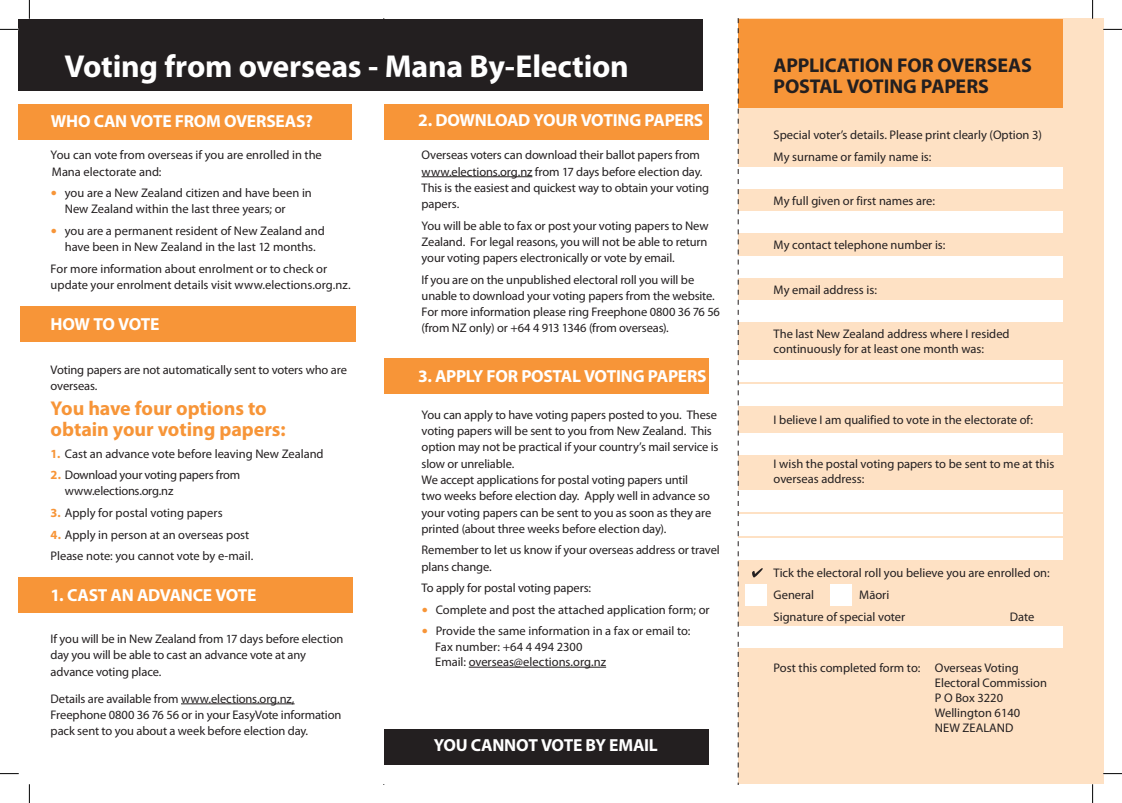
<style>
.page{position:relative;width:1122px;height:803px;background:#fff}
.page>*{position:absolute;margin:0;border:0;box-sizing:border-box;transform-origin:0 0}
.t1{font:700 31.88px "Myriad Pro";letter-spacing:-.01em;color:#fff}
.t2{font:700 20px/21.2px "Myriad Pro";letter-spacing:-.005em;color:#f79538}
.t3{font:700 20px/21.2px "Myriad Pro";letter-spacing:.06em;color:#231f20}
.t4{font:700 17.5px "Myriad Pro";letter-spacing:.065em;color:#fff}
.t5{font:700 17.5px "Myriad Pro";letter-spacing:.085em;color:#fff}
.t6{font:12.5px/16.2px "Myriad Pro";letter-spacing:-.005em;color:#231f20}
.s1{font-family:"Verdana";color:#f79538}
.s2{font-weight:700;color:#f79538}
</style>
<div class="page">
<div style="left:738px;top:19px;width:365px;height:765px;background:#fee1c4"></div>
<div style="left:738px;top:19px;width:325px;height:88px;background:#f79538"></div>
<div style="left:738px;top:168px;width:325px;height:21px;background:#fff"></div>
<div style="left:738px;top:212px;width:325px;height:21px;background:#fff"></div>
<div style="left:738px;top:256px;width:325px;height:21px;background:#fff"></div>
<div style="left:738px;top:301px;width:325px;height:21px;background:#fff"></div>
<div style="left:738px;top:361px;width:325px;height:21px;background:#fff"></div>
<div style="left:738px;top:491px;width:325px;height:21px;background:#fff"></div>
<div style="left:738px;top:384px;width:325px;height:22px;background:#fff"></div>
<div style="left:738px;top:514px;width:325px;height:22px;background:#fff"></div>
<div style="left:738px;top:538px;width:325px;height:21px;background:#fff"></div>
<div style="left:738px;top:626px;width:325px;height:21px;background:#fff"></div>
<div style="left:738px;top:433px;width:325px;height:22px;background:#fff"></div>
<div style="left:745px;top:584px;width:21px;height:21px;background:#fff"></div>
<div style="left:831px;top:584px;width:21px;height:21px;background:#fff"></div>
<div style="left:19px;top:19px;width:684px;height:71px;background:#231f20"></div>
<hr style="left:181px;top:703px;width:114px;height:1px;background:#231f20">
<hr style="left:422px;top:176px;width:110px;height:1px;background:#231f20">
<hr style="left:469px;top:667px;width:137px;height:1px;background:#231f20">
<div style="left:19px;top:577px;width:334px;height:36px;background:#f79538"></div>
<div style="left:19px;top:104px;width:333px;height:35px;background:#f79538"></div>
<div style="left:20px;top:306px;width:335px;height:35px;background:#f79538"></div>
<div style="left:384px;top:104px;width:325px;height:35px;background:#f79538"></div>
<div style="left:384px;top:729px;width:325px;height:36px;background:#231f20"></div>
<div style="left:384px;top:358px;width:325px;height:35px;background:#f79538"></div>
<svg style="left:752px;top:568px;width:11px;height:10px"></svg>
<svg style="left:738px;top:19px;width:1px;height:765px"></svg>
<svg style="left:0;top:29px;width:19px;height:1px"></svg>
<svg style="left:1103px;top:29px;width:19px;height:1px"></svg>
<svg style="left:0;top:773px;width:19px;height:1px"></svg>
<svg style="left:1103px;top:773px;width:19px;height:1px"></svg>
<svg style="left:29px;top:0;width:1px;height:19px"></svg>
<svg style="left:29px;top:784px;width:1px;height:19px"></svg>
<svg style="left:1092px;top:0;width:1px;height:19px"></svg>
<svg style="left:1092px;top:784px;width:1px;height:19px"></svg>
<h1 class="t1" style="left:65px;top:46px;width:566px">VOTING FROM OVERSEAS - MANA BY-ELECTION</h1>
<h3 class="t4" style="left:51px;top:110px;width:263px">WHO CAN VOTE FROM OVE RSEA S?</h3>
<p class="t6" style="left:51px;top:147px;width:273px">You can vote from overseas if you are enrolled in the<br>Mana electorate and:</p>
<p class="t6" style="left:65px;top:185px;width:249px;text-indent:-14px"><span class="s1">•</span> you are a New Zealand citizen and have been in<br>New Zealand within the last three years; or</p>
<p class="t6" style="left:51px;top:222px;width:276px;text-align:center"><span class="s1">•</span> you are a permanent resident of New Zealand and have been in New Zealand in the last 12 months.</p>
<p class="t6" style="left:51px;top:260px;width:301px">For more information about enrolment or to check or update your enrolment details visit www.elections.org.nz.</p>
<h3 class="t4" style="left:51px;top:312px;width:108px">HOW TO VOTE</h3>
<p class="t6" style="left:51px;top:361px;width:298px">Voting papers are not automatically sent to voters who are overseas.</p>
<h2 class="t2" style="left:51px;top:397px;width:236px">YOU HAVE FOUR OPTIONS TO<br>OBTAIN YOUR VOTING PAPERS:</h2>
<p class="t6" style="left:51px;top:445px;width:275px"><span class="s2">1.</span> Cast an advance vote before leaving New Zealand</p>
<p class="t6" style="left:65px;top:467px;width:177px;text-indent:-14px"><span class="s2">2.</span> Download your voting papers from www.elections.org.nz</p>
<p class="t6" style="left:51px;top:504px;width:173px"><span class="s2">3.</span> Apply for postal voting papers</p>
<p class="t6" style="left:51px;top:523px;width:204px;line-height:21.5px"><span class="s2">4.</span> Apply in person at an overseas post<br>Please note: you cannot vote by e-mail.</p>
<h3 class="t4" style="left:51px;top:583px;width:206px">1. CA ST AN ADVA NCE VOTE</h3>
<p class="t6" style="left:51px;top:631px;width:294px">If you will be in New Zealand from 17 days before election day you will be able to cast an advance vote at any advance voting place.</p>
<p class="t6" style="left:51px;top:690px;width:292px">Details are available from www.elections.org.nz,<br>Freephone 0800 36 76 56 or in your EasyVote information pack sent to you about a week before election day.</p>
<h3 class="t5" style="left:418px;top:109px;width:287px">2. DOWNLOAD YOUR VOTING PAPERS</h3>
<p class="t6" style="left:422px;top:147px;width:289px">Overseas voters can download their ballot papers from www.elections.org.nz from 17 days before election day.<br>This is the easiest and quickest way to obtain your voting papers.</p>
<p class="t6" style="left:422px;top:217px;width:288px;text-align:justify">You will be able to fax or post your voting papers to New Zealand. For legal reasons, you will not be able to return your voting papers electronically or vote by email.</p>
<p class="t6" style="left:422px;top:271px;width:300px">If you are on the unpublished electoral roll you will be unable to download your voting papers from the website.<br>For more information please ring Freephone 0800 36 76 56 (from NZ only) or +64 4 913 1346 (from overseas).</p>
<h3 class="t5" style="left:418px;top:365px;width:290px">3. APPLY FOR POSTAL VOTING PAPERS</h3>
<p class="t6" style="left:422px;top:406px;width:298px">You can apply to have voting papers posted to you. These voting papers will be sent to you from New Zealand. This option may not be practical if your country’s mail service is slow or unreliable.<br>We accept applications for postal voting papers until<br>two weeks before election day. Apply well in advance so your voting papers can be sent to you as soon as they are printed (about three weeks before election day).</p>
<p class="t6" style="left:422px;top:542px;width:300px">Remember to let us know if your overseas address or travel plans change.</p>
<p class="t6" style="left:422px;top:580px;width:171px">To apply for postal voting papers:</p>
<p class="t6" style="left:422px;top:601px;width:290px"><span class="s1">•</span> Complete and post the attached application form; or</p>
<p class="t6" style="left:435px;top:623px;width:257px;line-height:15.2px;text-indent:-14px"><span class="s1">•</span> Provide the same information in a fax or email to:<br>Fax number: +64 4 494 2300<br>Email: overseas@elections.org.nz</p>
<h3 class="t4" style="left:434px;top:734px;width:179px">YOU CANNOT VOTE BY EMA</h3>
<h3 class="t4" style="left:644px;top:734px;width:15px">IL</h3>
<h2 class="t3" style="left:773px;top:54px;width:260px">APPLICATION FOR OVE RSEA S<br>POSTAL VOTING PAPERS</h2>
<p class="t6" style="left:773px;top:123px;width:270px;line-height:22.1px">Special voter’s details. Please print clearly (Option 3)<br>My surname or family name is:</p>
<p class="t6" style="left:773px;top:193px;width:163px">My full given or first names are:</p>
<p class="t6" style="left:773px;top:237px;width:173px">My contact telephone number is:</p>
<p class="t6" style="left:773px;top:281px;width:105px">My email address is:</p>
<p class="t6" style="left:773px;top:326px;width:237px;line-height:15px">The last New Zealand address where I resided continuously for at least one month was:</p>
<p class="t6" style="left:773px;top:411px;width:261px">I believe I am qualified to vote in the electorate of:</p>
<p class="t6" style="left:773px;top:456px;width:282px;line-height:15px">I wish the postal voting papers to be sent to me at this overseas address:</p>
<p class="t6" style="left:773px;top:561px;width:278px;line-height:22.1px">Tick the electoral roll you believe you are enrolled on:<br>General</p>
<p class="t6" style="left:773px;top:583px;width:133px;line-height:22.1px;text-indent:86px">Māori<br>Signature of special voter</p>
<p class="t6" style="left:1010px;top:608px;width:26px">Date</p>
<p class="t6" style="left:935px;top:660px;width:114px;line-height:15px;text-indent:-161px">Post this completed form to: Overseas Voting<br>Electoral Commission<br>P O Box 3220<br>Wellington 6140<br>NEW ZEALAND</p>
</div>
